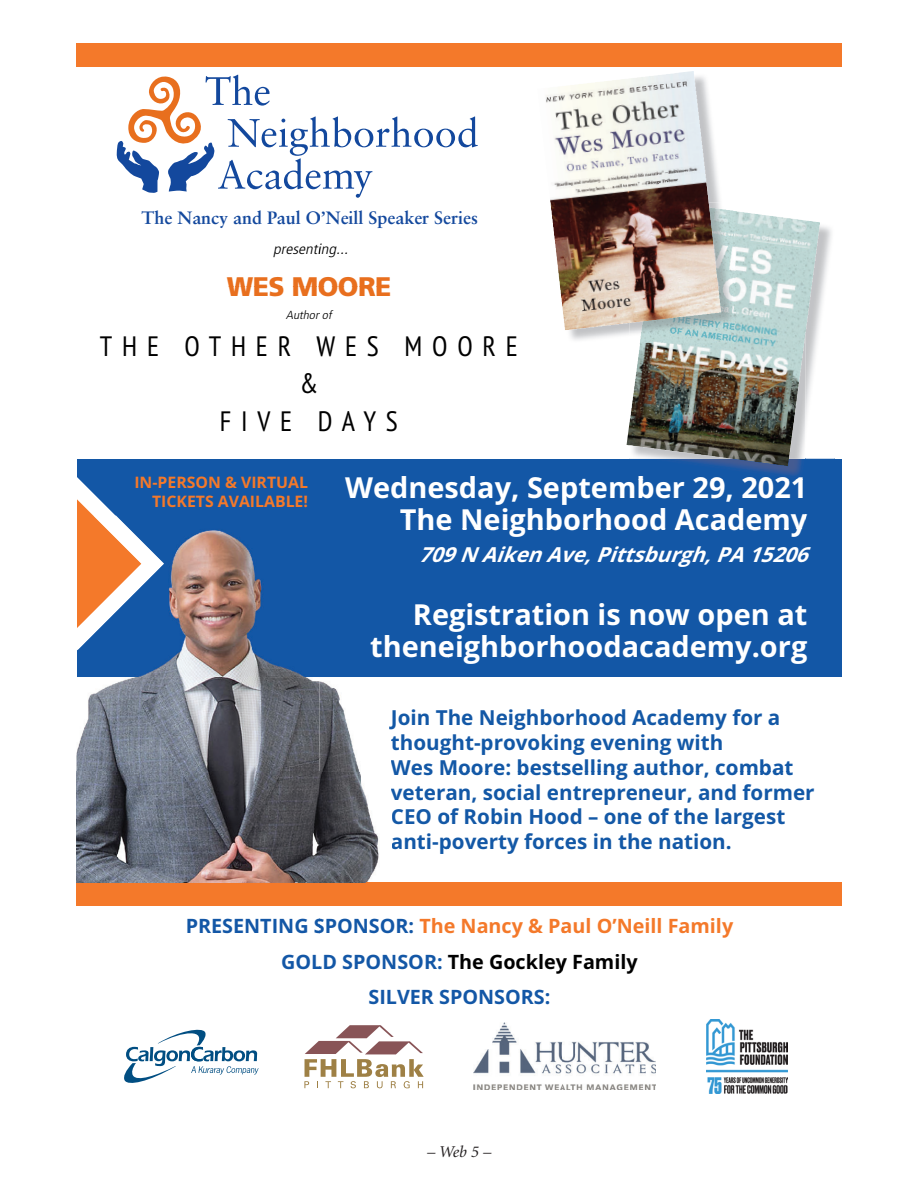
<style>
.page{position:relative;width:918px;height:1188px;background:#fff}
.page>*{position:absolute;margin:0;border:0;box-sizing:border-box;transform-origin:0 0}
.t1{font:28.95px "Open Sans Bold+T42";color:#fff}
.t2{font:condensed 28.05px "PT Sans";letter-spacing:.35em;color:#000}
.t3{font:900 26.85px "Frutiger";letter-spacing:-.02em;color:#e86f1e}
.t4{font:20.7px "Open Sans Bold+T42";color:#1358a6}
.t5{font:italic 20.7px "Open Sans Bold+T42";color:#fff}
.t6{font:19.8px/35.5px "Open Sans Bold+T42";color:#1357a6;text-align:center}
.t7{font:700 17.85px "Sabon";color:#13489d}
.t8{font:italic 16.5px "Minion";color:#231f20}
.t9{font:15.75px "Open Sans Bold+T42";color:#f4792a}
.t10{font:italic 300 condensed 14.7px "Frutiger";color:#000;scale:1.13 1}
.t11{font:italic 300 condensed 11.7px "Frutiger";color:#000;scale:1.13 1}
.s1{color:#f4792a}
.s2{color:#000}
</style>
<div class="page">
<div style="left:77px;top:883px;width:765px;height:23px;background:#f4792a"></div>
<div style="left:77px;top:459px;width:765px;height:218px;background:#1357a6"></div>
<div style="left:77px;top:43px;width:765px;height:23px;background:#f4792a"></div>
<img style="left:627px;top:220px;width:178px;height:226px">
<img style="left:562px;top:71px;width:148px;height:251px">
<svg style="left:117px;top:75px;width:361px;height:123px"></svg>
<svg style="left:78px;top:478px;width:86px;height:135px"></svg>
<hr style="left:77px;top:435px;width:1px;height:264px;background:#fff">
<svg style="left:124px;top:1030px;width:135px;height:53px"></svg>
<svg style="left:304px;top:1025px;width:120px;height:63px"></svg>
<img style="left:706px;top:1020px;width:82px;height:73px">
<img style="left:546px;top:87px;width:16px;height:215px">
<img style="left:736px;top:211px;width:64px;height:9px">
<img style="left:709px;top:202px;width:12px;height:9px">
<img style="left:710px;top:208px;width:26px;height:78px">
<img style="left:562px;top:73px;width:158px;height:129px">
<img style="left:805px;top:220px;width:30px;height:239px">
<img style="left:129px;top:516px;width:35px;height:13px">
<img style="left:94px;top:516px;width:35px;height:13px">
<img style="left:629px;top:408px;width:176px;height:68px">
<img style="left:629px;top:322px;width:11px;height:21px">
<img style="left:640px;top:286px;width:96px;height:57px">
<img style="left:562px;top:311px;width:67px;height:32px">
<img style="left:77px;top:613px;width:242px;height:159px">
<img style="left:77px;top:612px;width:38px;height:38px">
<img style="left:319px;top:681px;width:41px;height:91px">
<img style="left:77px;top:772px;width:302px;height:111px">
<img style="left:319px;top:882px;width:129px;height:1px">
<img style="left:474px;top:1023px;width:182px;height:67px">
<p class="t7" style="left:142px;top:207px;width:338px">The Nancy and Paul O’Neill Speaker Series</p>
<p class="t10" style="left:273px;top:241px;width:68px">presenting...</p>
<p class="t3" style="left:227px;top:270px;width:166px">WES MOORE</p>
<p class="t11" style="left:286px;top:308px;width:42px">Author of</p>
<h2 class="t2" style="left:100px;top:330px;width:193px">THE OTHER</h2>
<h2 class="t2" style="left:300px;top:367px;width:20px">&amp;</h2>
<h2 class="t2" style="left:220px;top:405px;width:74px">FIVE</h2>
<h2 class="t2" style="left:316px;top:330px;width:203px">WES MOORE</h2>
<h2 class="t2" style="left:318px;top:405px;width:82px">DAYS</h2>
<p class="t9" style="left:134px;top:476px;width:175px">IN-PERSON &amp; VIRTUAL</p>
<p class="t9" style="left:152px;top:495px;width:157px">TICKETS AVAILABLE!</p>
<h1 class="t1" style="left:345px;top:476px;width:464px">Wednesday, September 29, 2021</h1>
<h1 class="t1" style="left:400px;top:508px;width:409px">The Neighborhood Academy</h1>
<p class="t5" style="left:442px;top:546px;width:374px">9 N Aiken Ave, Pittsburg h, PA 15206</p>
<p class="t5" style="left:419px;top:546px;width:33px">70</p>
<h1 class="t1" style="left:413px;top:603px;width:396px">Registration is now open at</h1>
<h1 class="t1" style="left:370px;top:635px;width:439px">theneighborhoodacademy.org</h1>
<p class="t4" style="left:391px;top:710px;width:391px">Join The Neighborhood Academy for a</p>
<p class="t4" style="left:391px;top:734px;width:334px">thought-provoking evening with</p>
<p class="t4" style="left:391px;top:759px;width:404px">Wes Moore: bestselling author, combat</p>
<p class="t4" style="left:391px;top:784px;width:425px">veteran, social entrepreneur, and former</p>
<p class="t4" style="left:391px;top:809px;width:396px">CEO of Robin Hood – one of the largest</p>
<p class="t4" style="left:391px;top:834px;width:342px">anti-poverty forces in the nation.</p>
<p class="t6" style="left:186px;top:910px;width:549px">PRESENTING SPONSOR: <span class="s1">The Nancy &amp; Paul O’Neill Family<br></span>GOLD SPONSOR: <span class="s2">The Gockley Family</span></p>
<p class="t6" style="left:368px;top:981px;width:184px">SILVER SPONSORS:</p>
<p class="t8" style="left:427px;top:1145px;width:66px">– Web 5 –</p>
</div>
